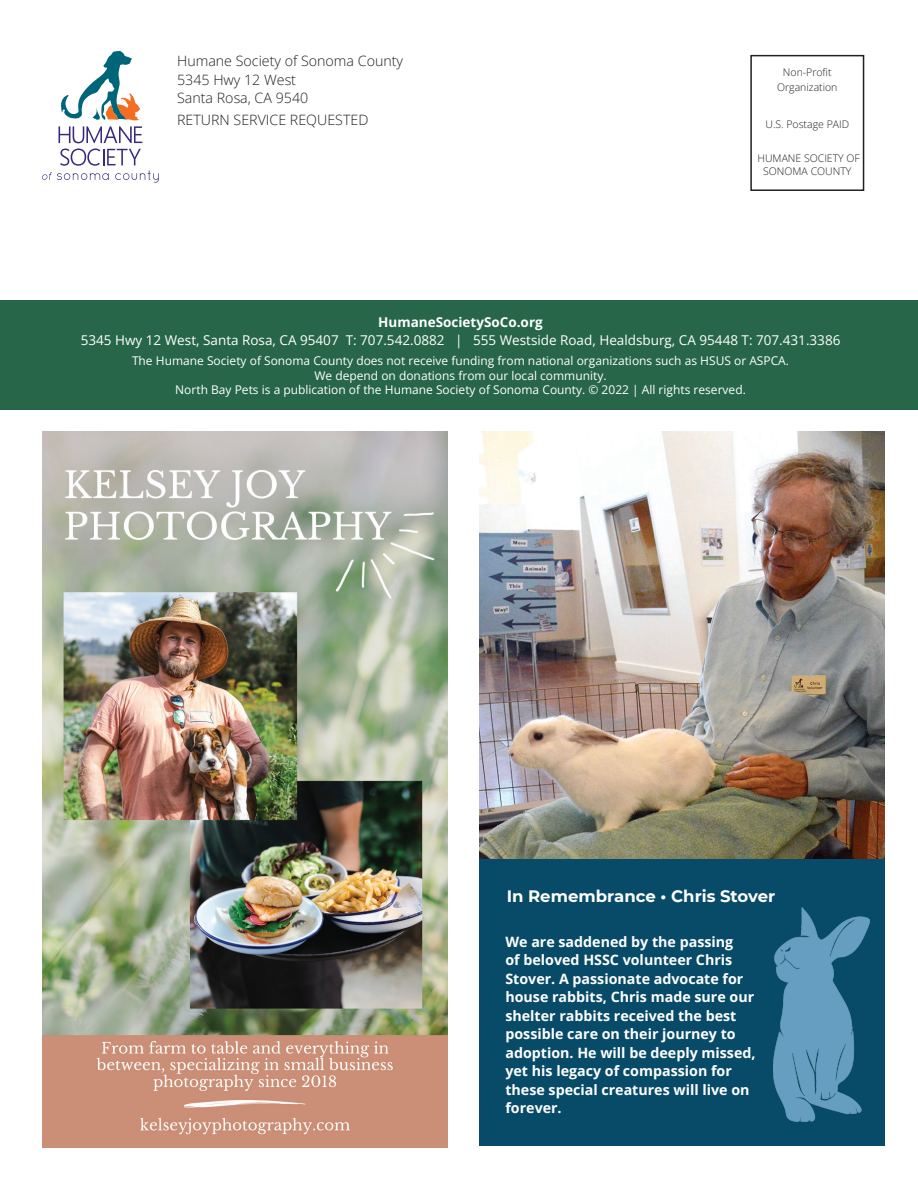
<style>
.page{position:relative;width:918px;height:1188px;background:#fff}
.page>*{position:absolute;margin:0;border:0;box-sizing:border-box;transform-origin:0 0}
.t1{font:700 16.5px "Montserrat";color:#fff}
.t2{font:700 14.25px/18.6px "Open Sans";color:#fff}
.t3{font:300 14.25px/18.6px "Open Sans";color:#231f20}
.t4{font:13.5px "Open Sans";color:#fff}
.t5{font:700 13.5px "Open Sans";color:#fff}
.t6{font:12px/14.4px "Open Sans";color:#fff;text-align:center}
.t7{font:300 10.5px/15px "Open Sans";color:#231f20;text-align:center}
</style>
<div class="page">
<div style="left:0;top:300px;width:918px;height:109px;background:#28664a"></div>
<div style="left:750px;top:55px;width:114px;height:136px;border:2px solid #231f20"></div>
<img style="left:42px;top:431px;width:405px;height:716px">
<svg style="left:59px;top:51px;width:83px;height:92px"></svg>
<svg style="left:42px;top:149px;width:117px;height:34px"></svg>
<img style="left:479px;top:431px;width:405px;height:429px">
<div style="left:479px;top:860px;width:405px;height:286px;background:#084b69"></div>
<img style="left:774px;top:907px;width:96px;height:214px">
<p class="t3" style="left:177px;top:51px;width:228px">Humane Society of Sonoma County<br>5345 Hwy 12 West<br>Santa Rosa, CA 9540</p>
<p class="t3" style="left:177px;top:111px;width:193px">RETURN SERVICE REQUESTED</p>
<p class="t7" style="left:777px;top:64px;width:62px">Non-Profit<br>Organization</p>
<p class="t7" style="left:765px;top:117px;width:85px">U.S. Postage PAID</p>
<p class="t7" style="left:758px;top:151px;width:104px;line-height:13.5px">HUMANE SOCIETY OF<br>SONOMA COUNTY</p>
<p class="t5" style="left:378px;top:313px;width:166px">HumaneSocietySoCo.org</p>
<p class="t4" style="left:81px;top:331px;width:761px">5345 Hwy 12 West, Santa Rosa, CA 95407 T: 707.542.0882 | 555 Westside Road, Healdsburg, CA 95448 T: 707.431.3386</p>
<p class="t6" style="left:132px;top:353px;width:659px">The Humane Society of Sonoma County does not receive funding from national organizations such as HSUS or ASPCA.<br>We depend on donations from our local community.<br>North Bay Pets is a publication of the Humane Society of Sonoma County. © 2022 | All rights reserved.</p>
<p class="t1" style="left:507px;top:884px;width:270px">In Remembrance • Chris Stover</p>
<p class="t2" style="left:505px;top:932px;width:252px">We are saddened by the passing<br>of beloved HSSC volunteer Chris<br>Stover. A passionate advocate for house rabbits, Chris made sure our shelter rabbits received the best possible care on their journey to adoption. He will be deeply missed, yet his legacy of compassion for these special creatures will live on forever.</p>
</div>
